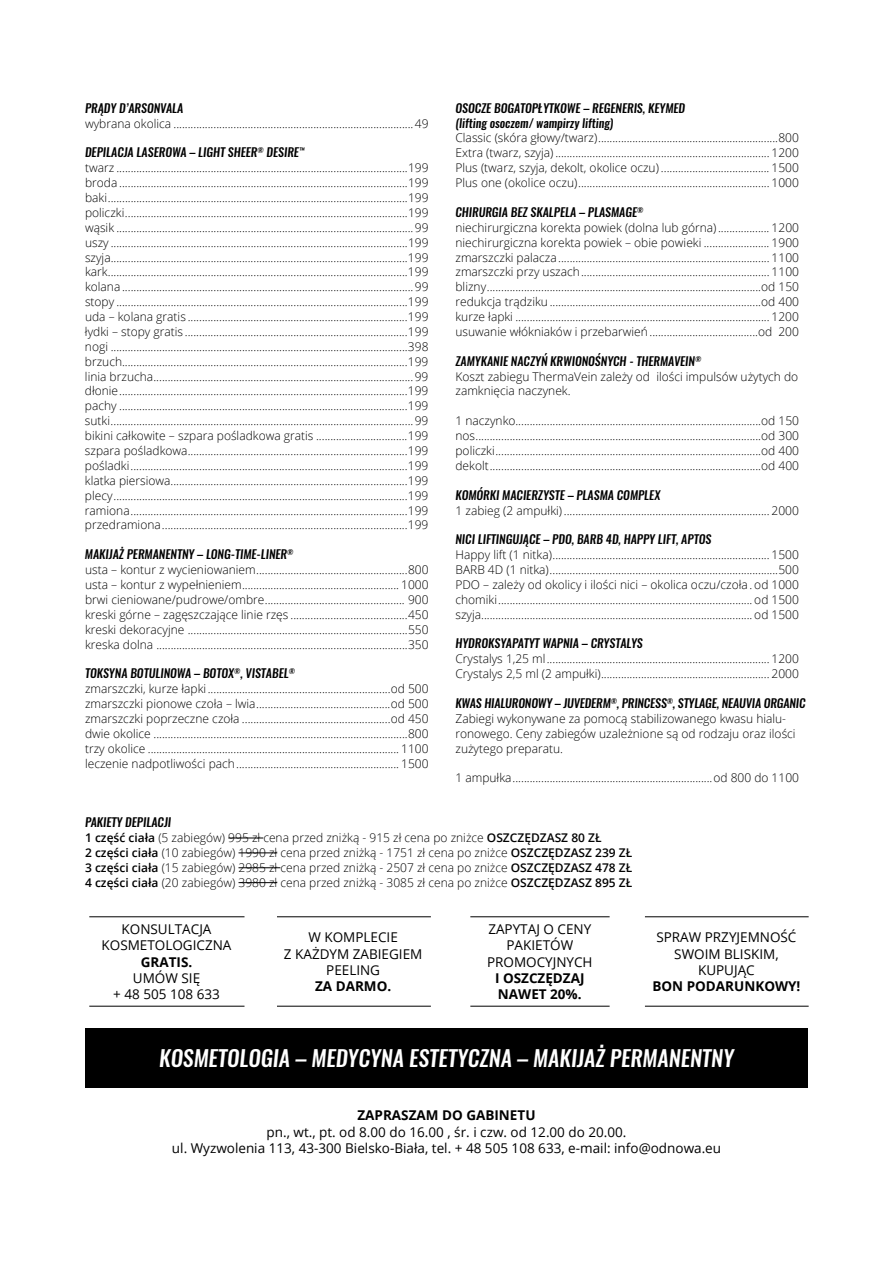
<style>
.page{position:relative;width:893px;height:1263px;background:#fff}
.page>*{position:absolute;margin:0;border:0;box-sizing:border-box;transform-origin:0 0}
.t1{font:italic 500 21.9px "Oswald";color:#fff}
.t2{font:13.5px/16.2px "Open Sans";color:#000;text-align:center}
.t3{font:700 13.5px/16.2px "Open Sans";color:#000}
.t4{font:300 12px/14.9px "Open Sans";color:#000;text-align:justify}
.t5{font:italic 500 12px/14.9px "Oswald";color:#000}
.s1{font-weight:600}
</style>
<div class="page">
<div style="left:85px;top:1028px;width:723px;height:60px;background:#000"></div>
<hr style="left:228px;top:838px;width:35px;height:1px;background:#000">
<hr style="left:238px;top:852px;width:39px;height:1px;background:#000">
<hr style="left:238px;top:867px;width:42px;height:1px;background:#000">
<hr style="left:238px;top:882px;width:39px;height:1px;background:#000">
<hr style="left:89px;top:916px;width:155px;height:1px;background:#000">
<hr style="left:89px;top:1006px;width:155px;height:1px;background:#000">
<hr style="left:277px;top:916px;width:154px;height:1px;background:#000">
<hr style="left:277px;top:1006px;width:154px;height:1px;background:#000">
<hr style="left:470px;top:916px;width:140px;height:1px;background:#000">
<hr style="left:470px;top:1006px;width:140px;height:1px;background:#000">
<hr style="left:645px;top:916px;width:164px;height:1px;background:#000">
<hr style="left:645px;top:1006px;width:164px;height:1px;background:#000">
<p class="t5" style="left:85px;top:101px;width:100px">PRĄDY D’ARSONVALA</p>
<p class="t4" style="left:85px;top:115px;width:345px">wybrana okolica ....................................................................................49</p>
<p class="t5" style="left:85px;top:145px;width:221px">DEPILACJA LASEROWA – LIGHT SHEER<sup>®</sup> DESIRE<sup>™</sup></p>
<p class="t4" style="left:85px;top:160px;width:345px">twarz ......................................................................................................199 broda .....................................................................................................199 baki.........................................................................................................199 policzki...................................................................................................199 wąsik ........................................................................................................99 uszy ........................................................................................................199 szyja........................................................................................................199 kark.........................................................................................................199 kolana ......................................................................................................99 stopy ......................................................................................................199 uda – kolana gratis .............................................................................199 łydki – stopy gratis ..............................................................................199 nogi ........................................................................................................398 brzuch....................................................................................................199 linia brzucha...........................................................................................99 dłonie.....................................................................................................199 pachy .....................................................................................................199 sutki..........................................................................................................99 bikini całkowite – szpara pośladkowa gratis ................................199 szpara pośladkowa.............................................................................199 pośladki.................................................................................................199 klatka piersiowa...................................................................................199 plecy.......................................................................................................199 ramiona.................................................................................................199 przedramiona......................................................................................199</p>
<p class="t5" style="left:85px;top:547px;width:210px">MAKIJAŻ PERMANENTNY – LONG-TIME-LINER<sup>®</sup></p>
<p class="t4" style="left:85px;top:562px;width:345px">usta – kontur z wycieniowaniem.....................................................800 usta – kontur z wypełnieniem....................................................... 1000 brwi cieniowane/pudrowe/ombre................................................. 900 kreski górne – zagęszczające linie rzęs .........................................450 kreski dekoracyjne .............................................................................550 kreska dolna ........................................................................................350</p>
<p class="t5" style="left:85px;top:666px;width:212px">TOKSYNA BOTULINOWA – BOTOX<sup>®</sup>, VISTABEL<sup>®</sup></p>
<p class="t4" style="left:85px;top:681px;width:345px">zmarszczki, kurze łapki ................................................................od 500 zmarszczki pionowe czoła – lwia...............................................od 500 zmarszczki poprzeczne czoła ....................................................od 450 dwie okolice .........................................................................................800 trzy okolice ........................................................................................ 1100 leczenie nadpotliwości pach......................................................... 1500</p>
<p class="t5" style="left:455px;top:101px;width:231px">OSOCZE BOGATOPŁYTKOWE – REGENERIS, KEYMED (lifting osoczem/ wampirzy lifting)</p>
<p class="t4" style="left:455px;top:130px;width:345px">Classic (skóra głowy/twarz)...............................................................800<br>Extra (twarz, szyja) ........................................................................... 1200<br>Plus (twarz, szyja, dekolt, okolice oczu) ...................................... 1500<br>Plus one (okolice oczu)................................................................... 1000</p>
<p class="t5" style="left:455px;top:205px;width:189px">CHIRURGIA BEZ SKALPELA – PLASMAGE<sup>®</sup></p>
<p class="t4" style="left:455px;top:220px;width:345px">niechirurgiczna korekta powiek (dolna lub górna).................. 1200 niechirurgiczna korekta powiek – obie powieki ....................... 1900 zmarszczki palacza.......................................................................... 1100 zmarszczki przy uszach.................................................................. 1100 blizny................................................................................................od 150 redukcja trądziku..........................................................................od 400 kurze łapki ......................................................................................... 1200 usuwanie włókniaków i przebarwień......................................od 200</p>
<p class="t5" style="left:455px;top:354px;width:247px">ZAMYKANIE NACZYŃ KRWIONOŚNYCH - THERMAVEIN<sup>®</sup></p>
<p class="t4" style="left:455px;top:368px;width:344px">Koszt zabiegu ThermaVein zależy od ilości impulsów użytych do zamknięcia naczynek.</p>
<p class="t4" style="left:455px;top:413px;width:345px">1 naczynko......................................................................................od 150 nos....................................................................................................od 300 policzki.............................................................................................od 400 dekolt...............................................................................................od 400</p>
<p class="t5" style="left:455px;top:487px;width:206px">KOMÓRKI MACIERZYSTE – PLASMA COMPLEX</p>
<p class="t4" style="left:455px;top:502px;width:345px">1 zabieg (2 ampułki) ........................................................................ 2000</p>
<p class="t5" style="left:455px;top:532px;width:257px">NICI LIFTINGUJĄCE – PDO, BARB 4D, HAPPY LIFT, APTOS</p>
<p class="t4" style="left:455px;top:547px;width:345px">Happy lift (1 nitka)............................................................................ 1500<br>BARB 4D (1 nitka)................................................................................500<br>PDO – zależy od okolicy i ilości nici – okolica oczu/czoła . od 1000 chomiki......................................................................................... od 1500 szyja............................................................................................... od 1500</p>
<p class="t5" style="left:455px;top:636px;width:189px">HYDROKSYAPATYT WAPNIA – CRYSTALYS</p>
<p class="t4" style="left:455px;top:651px;width:345px">Crystalys 1,25 ml.............................................................................. 1200<br>Crystalys 2,5 ml (2 ampułki)........................................................... 2000</p>
<p class="t5" style="left:455px;top:696px;width:351px">KWAS HIALURONOWY – JUVEDERM<sup>®</sup>, PRINCESS<sup>®</sup>, STYLAGE, NEAUVIA ORGANIC</p>
<p class="t4" style="left:455px;top:711px;width:342px;text-align:left">Zabiegi wykonywane za pomocą stabilizowanego kwasu hialu&shy;ronowego. Ceny zabiegów uzależnione są od rodzaju oraz ilości zużytego preparatu.</p>
<p class="t4" style="left:455px;top:770px;width:345px">1 ampułka......................................................................od 800 do 1100</p>
<p class="t5" style="left:85px;top:815px;width:88px">PAKIETY DEPILACJI</p>
<p class="t4" style="left:85px;top:830px;width:549px;text-align:left"><span class="s1">1 część ciała</span> (5 zabiegów) 995 zł cena przed zniżką - 915 zł cena po zniżce <span class="s1">OSZCZĘDZASZ 80 ZŁ<br>2 części ciała</span> (10 zabiegów) 1990 zł cena przed zniżką - 1751 zł cena po zniżce <span class="s1">OSZCZĘDZASZ 239 ZŁ 3 części ciała</span> (15 zabiegów) 2985 zł cena przed zniżką - 2507 zł cena po zniżce <span class="s1">OSZCZĘDZASZ 478 ZŁ 4 części ciała</span> (20 zabiegów) 3980 zł cena przed zniżką - 3085 zł cena po zniżce <span class="s1">OSZCZĘDZASZ 895 ZŁ</span></p>
<p class="t2" style="left:102px;top:921px;width:131px">KONSULTACJA<br>KOSMETOLOGICZNA</p>
<p class="t3" style="left:141px;top:953px;width:53px">GRATIS.</p>
<p class="t2" style="left:113px;top:969px;width:108px">UMÓW SIĘ<br>+ 48 505 108 633</p>
<p class="t2" style="left:284px;top:929px;width:140px">W KOMPLECIE<br>Z KAŻDYM ZABIEGIEM<br>PEELING</p>
<p class="t3" style="left:315px;top:978px;width:78px">ZA DARMO.</p>
<p class="t2" style="left:487px;top:921px;width:107px">ZAPYTAJ O CENY<br>PAKIETÓW<br>PROMOCYJNYCH</p>
<p class="t3" style="left:495px;top:969px;width:91px">I OSZCZĘDZAJ<br>NAWET 20%.</p>
<p class="t2" style="left:656px;top:929px;width:142px">SPRAW PRZYJEMNOŚĆ<br>SWOIM BLISKIM,<br>KUPUJĄC</p>
<p class="t3" style="left:652px;top:978px;width:149px">BON PODARUNKOWY!</p>
<h1 class="t1" style="left:159px;top:1043px;width:576px">KOSMETOLOGIA – MEDYCYNA ESTETYCZNA – MAKIJAŻ PERMANENTNY</h1>
<p class="t3" style="left:357px;top:1107px;width:180px">ZAPRASZAM DO GABINETU</p>
<p class="t2" style="left:172px;top:1123px;width:551px">pn., wt., pt. od 8.00 do 16.00 , śr. i czw. od 12.00 do 20.00.<br>ul. Wyzwolenia 113, 43-300 Bielsko-Biała, tel. + 48 505 108 633, e-mail: info@odnowa.eu</p>
</div>
